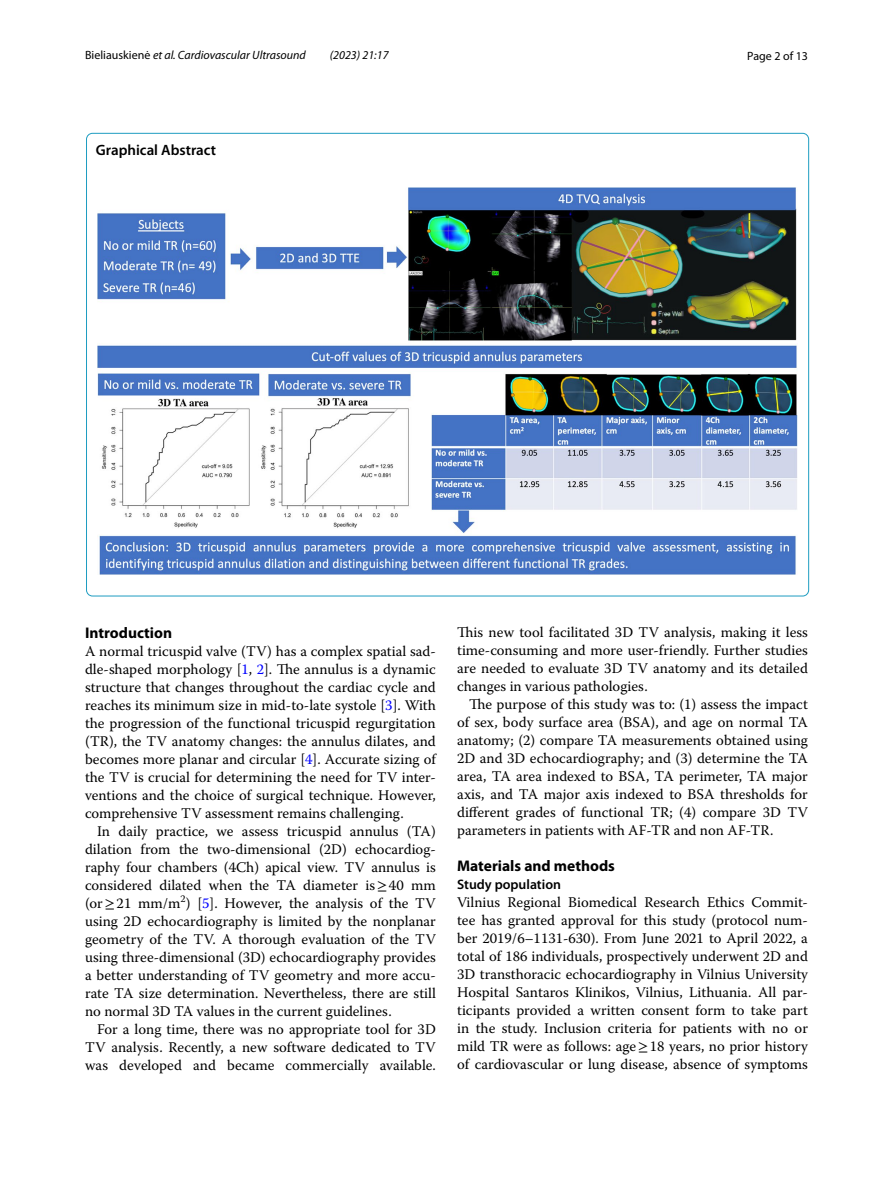
<style>
.page{position:relative;width:893px;height:1187px;background:#fff}
.page>*{position:absolute;margin:0;border:0;box-sizing:border-box;transform-origin:0 0}
.t1{font:700 15.45px "Myriad Pro";color:#000}
.t2{font:600 15px "Myriad Pro";color:#000}
.t3{font:14.7px/18px "Warnock Pro";color:#000;text-align:justify}
.t4{font:600 13.8px "Myriad Pro";color:#000}
.t5{font:italic 12px "Myriad Pro";color:#000}
.t6{font:12px "Myriad Pro";color:#000}
.s1{font-style:normal}
.s2{color:#00f}
.s3{font-family:"STIX"}
</style>
<div class="page">
<img style="left:97px;top:188px;width:701px;height:386px">
<p class="t5" style="left:85px;top:48px;width:222px"><span class="s1">Bieliauskienė</span> et al. Cardiovascular Ultrasound</p>
<p class="t5" style="left:330px;top:48px;width:60px">(2023) 21:17</p>
<p class="t6" style="left:747px;top:48px;width:62px">Page 2 of 13</p>
<p class="t2" style="left:96px;top:141px;width:122px">Graphical Abstract</p>
<p class="t1" style="left:85px;top:622px;width:89px">Introduction</p>
<p class="t3" style="left:85px;top:642px;width:352px">A normal tricuspid valve (TV) has a complex spatial sad&shy;dle-shaped morphology [<span class="s2">1</span>, <span class="s2">2</span>]. The annulus is a dynamic structure that changes throughout the cardiac cycle and reaches its minimum size in mid-to-late systole [<span class="s2">3</span>]. With the progression of the functional tricuspid regurgitation (TR), the TV anatomy changes: the annulus dilates, and becomes more planar and circular [<span class="s2">4</span>]. Accurate sizing of the TV is crucial for determining the need for TV inter&shy;ventions and the choice of surgical technique. However, comprehensive TV assessment remains challenging.</p>
<p class="t3" style="left:85px;top:822px;width:352px;text-indent:12px">In daily practice, we assess tricuspid annulus (TA) dilation from the two-dimensional (2D) echocardiog&shy;raphy four chambers (4Ch) apical view. TV annulus is considered dilated when the TA diameter is<span class="s3">≥</span>40 mm (or<span class="s3">≥</span>21 mm/m<sup>2</sup>) [<span class="s2">5</span>]. However, the analysis of the TV using 2D echocardiography is limited by the nonplanar geometry of the TV. A thorough evaluation of the TV using three-dimensional (3D) echocardiography provides a better understanding of TV geometry and more accu&shy;rate TA size determination. Nevertheless, there are still no normal 3D TA values in the current guidelines.</p>
<p class="t3" style="left:85px;top:1020px;width:352px;text-indent:12px">For a long time, there was no appropriate tool for 3D TV analysis. Recently, a new software dedicated to TV was developed and became commercially available.</p>
<p class="t3" style="left:457px;top:623px;width:352px">This new tool facilitated 3D TV analysis, making it less time-consuming and more user-friendly. Further studies are needed to evaluate 3D TV anatomy and its detailed changes in various pathologies.</p>
<p class="t3" style="left:457px;top:695px;width:352px;text-indent:12px">The purpose of this study was to: (1) assess the impact of sex, body surface area (BSA), and age on normal TA anatomy; (2) compare TA measurements obtained using 2D and 3D echocardiography; and (3) determine the TA area, TA area indexed to BSA, TA perimeter, TA major axis, and TA major axis indexed to BSA thresholds for different grades of functional TR; (4) compare 3D TV parameters in patients with AF-TR and non AF-TR.</p>
<p class="t1" style="left:457px;top:856px;width:159px">Materials and methods</p>
<p class="t4" style="left:457px;top:875px;width:105px">Study population</p>
<p class="t3" style="left:457px;top:893px;width:352px">Vilnius Regional Biomedical Research Ethics Commit&shy;tee has granted approval for this study (protocol num&shy;ber 2019/6–1131-630). From June 2021 to April 2022, a total of 186 individuals, prospectively underwent 2D and 3D transthoracic echocardiography in Vilnius University Hospital Santaros Klinikos, Vilnius, Lithuania. All par&shy;ticipants provided a written consent form to take part in the study. Inclusion criteria for patients with no or mild TR were as follows: age<span class="s3">≥</span>18 years, no prior history of cardiovascular or lung disease, absence of symptoms</p>
</div>
